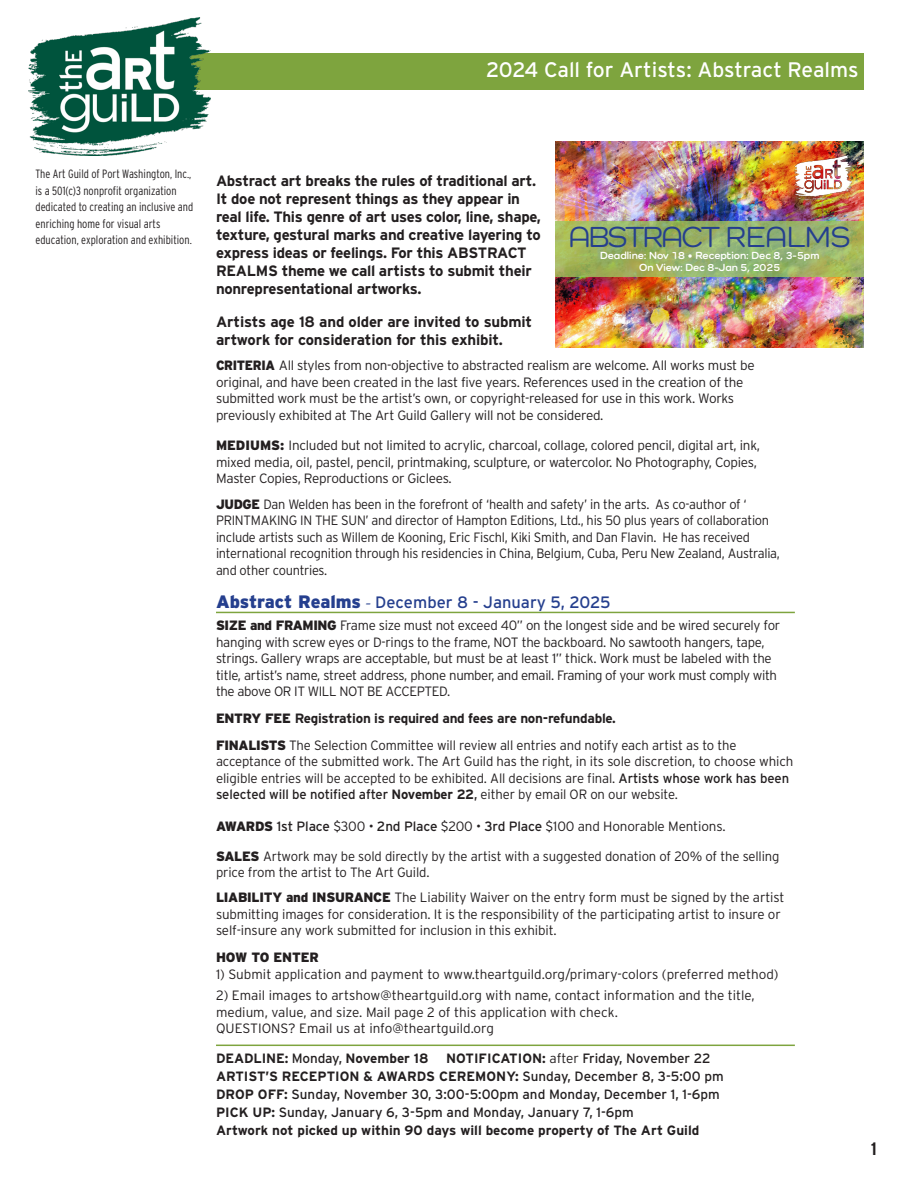
<style>
.page{position:relative;width:918px;height:1188px;background:#fff}
.page>*{position:absolute;margin:0;border:0;box-sizing:border-box;transform-origin:0 0}
.t1{font:500 30px "Como";letter-spacing:-.05em;color:#253f8e}
.t2{font:21px "Interstate";color:#fff}
.t3{font:700 18px "Interstate Condensed";color:#231f20}
.t4{font:16.5px "Interstate";color:#253f8e}
.t5{font:700 15px/18px "Interstate";letter-spacing:-.02em;color:#231f20}
.t6{font:300 13.5px/16.5px "Interstate";letter-spacing:-.02em;color:#231f20}
.t7{font:300 13.5px/16.5px "Interstate";letter-spacing:-.02em;color:#231f20;scale:.95 1}
.t8{font:300 13.5px/16.5px "Interstate";color:#231f20}
.t9{font:700 13.5px "Interstate";letter-spacing:-.01em;color:#231f20}
.t10{font:13.5px/18px "Interstate";color:#231f20}
.t11{font:900 13.5px "Interstate";letter-spacing:-.01em;color:#231f20}
.t12{font:300 12px/16.5px "Interstate Condensed";color:#231f20}
.t13{font:700 10.65px/12.1px "Como";color:#fff;text-align:center}
.s1{font-weight:900}
.s2{font-weight:900;font-size:18px}
.s3{font-family:"Minion Pro";font-size:18px}
.s4{font-weight:400}
.s5{font-weight:700}
.s6{font-weight:300}
</style>
<div class="page">
<div style="left:54px;top:53px;width:810px;height:37px;background:#7ea43e"></div>
<img style="left:28px;top:17px;width:182px;height:139px">
<hr style="left:216px;top:612px;width:579px;height:1px;background:#7ea43e">
<hr style="left:216px;top:1045px;width:579px;height:1px;background:#7ea43e">
<img style="left:556px;top:142px;width:308px;height:205px">
<img style="left:794px;top:155px;width:58px;height:44px">
<svg style="left:556px;top:221px;width:308px;height:55px;background:#98b267"></svg>
<p class="t2" style="left:486px;top:58px;width:374px">2024 Call for Artists: Abstract Realms</p>
<p class="t12" style="left:36px;top:166px;width:159px">The Art Guild of Port Washington, Inc., is a 501(c)3 nonprofit organization dedicated to creating an inclusive and enriching home for visual arts education, exploration and exhibition.</p>
<p class="t5" style="left:216px;top:172px;width:327px">Abstract art breaks the rules of traditional art.<br>It doe not represent things as they appear in real life. This genre of art uses color, line, shape, texture, gestural marks and creative layering to express ideas or feelings. For this ABSTRACT REALMS theme we call artists to submit their nonrepresentational artworks.</p>
<p class="t5" style="left:216px;top:313px;width:318px">Artists age 18 and older are invited to submit artwork for consideration for this exhibit.</p>
<p class="t1" style="left:569px;top:219px;width:283px">ABSTRACT REALMS</p>
<p class="t13" style="left:600px;top:249px;width:221px">Deadline: Nov 18 • Reception: Dec 8, 3-5pm<br>On View: Dec 8-Jan 5, 2025</p>
<p class="t6" style="left:216px;top:357px;width:540px"><span class="s1">CRITERIA</span> All styles from non-objective to abstracted realism are welcome. All works must be original, and have been created in the last five years. References used in the creation of the submitted work must be the artist’s own, or copyright-released for use in this work. Works previously exhibited at The Art Guild Gallery will not be considered.</p>
<p class="t6" style="left:216px;top:437px;width:546px"><span class="s1">MEDIUMS:</span> Included but not limited to acrylic, charcoal, collage, colored pencil, digital art, ink, mixed media, oil, pastel, pencil, printmaking, sculpture, or watercolor. No Photography, Copies,<br>Master Copies, Reproductions or Giclees.</p>
<p class="t7" style="left:216px;top:496px;width:595px"><span class="s1">JUDGE</span> Dan Welden has been in the forefront of ‘health and safety’ in the arts. As co-author of ‘ PRINTMAKING IN THE SUN’ and director of Hampton Editions, Ltd., his 50 plus years of collaboration include artists such as Willem de Kooning, Eric Fischl, Kiki Smith, and Dan Flavin. He has received international recognition through his residencies in China, Belgium, Cuba, Peru New Zealand, Australia, and other countries.</p>
<p class="t4" style="left:216px;top:593px;width:396px"><span class="s2">Abstract Realms</span> <span class="s3">-</span> December 8 - January 5, 2025</p>
<p class="t6" style="left:216px;top:617px;width:566px"><span class="s1">SIZE and FRAMING</span> Frame size must not exceed 40” on the longest side and be wired securely for hanging with screw eyes or D-rings to the frame, NOT the backboard. No sawtooth hangers, tape, strings. Gallery wraps are acceptable, but must be at least 1” thick. Work must be labeled with the title, artist’s name, street address, phone number, and email. Framing of your work must comply with the above OR IT WILL NOT BE ACCEPTED.</p>
<p class="t9" style="left:216px;top:710px;width:401px"><span class="s1">ENTRY FEE</span> Registration is required and fees are non-refundable.</p>
<p class="t6" style="left:216px;top:737px;width:579px"><span class="s1">FINALISTS</span> The Selection Committee will review all entries and notify each artist as to the acceptance of the submitted work. The Art Guild has the right, in its sole discretion, to choose which eligible entries will be accepted to be exhibited. All decisions are final. <span class="s4">Artists whose work has been selected will be notified after</span> <span class="s5">November 22</span><span class="s4">,</span> either by email OR on our website.</p>
<p class="t6" style="left:216px;top:818px;width:511px"><span class="s1">AWARDS</span> <span class="s4">1st Place</span> $300 • <span class="s4">2nd Place</span> $200 • <span class="s4">3rd Place</span> $100 and Honorable Mentions.</p>
<p class="t6" style="left:216px;top:848px;width:565px"><span class="s1">SALES</span> Artwork may be sold directly by the artist with a suggested donation of 20% of the selling price from the artist to The Art Guild.</p>
<p class="t6" style="left:216px;top:889px;width:570px"><span class="s1">LIABILITY and INSURANCE</span> The Liability Waiver on the entry form must be signed by the artist submitting images for consideration. It is the responsibility of the participating artist to insure or self-insure any work submitted for inclusion in this exhibit.</p>
<p class="t11" style="left:216px;top:950px;width:105px">HOW TO ENTER</p>
<p class="t8" style="left:216px;top:965px;width:564px">1) Submit application and payment to www.theartguild.org/primary-colors (preferred method)</p>
<p class="t8" style="left:216px;top:987px;width:540px">2) Email images to artshow@theartguild.org with name, contact information and the title, medium, value, and size. Mail page 2 of this application with check.</p>
<p class="t8" style="left:216px;top:1020px;width:279px">QUESTIONS? Email us at info@theartguild.org</p>
<p class="t9" style="left:216px;top:1050px;width:214px">DEADLINE: <span class="s4">Monday,</span> November 18</p>
<p class="t10" style="left:446px;top:1049px;width:266px"><span class="s5">NOTIFICATION:</span> <span class="s6">after</span> Friday, November 22</p>
<p class="t9" style="left:216px;top:1068px;width:509px">ARTIST’S RECEPTION &amp; AWARDS CEREMONY: <span class="s4">Sunday, December 8, 3-5:00 pm</span></p>
<p class="t10" style="left:216px;top:1085px;width:505px"><span class="s5">DROP OFF:</span> Sunday, November 30, 3:00-5:00pm and Monday, December 1, 1-6pm<br><span class="s5">PICK UP:</span> Sunday, January 6, 3-5pm and Monday, January 7, 1-6pm</p>
<p class="t9" style="left:216px;top:1122px;width:485px">Artwork not picked up within 90 days will become property of The Art Guild</p>
<p class="t3" style="left:871px;top:1138px;width:7px">1</p>
</div>
